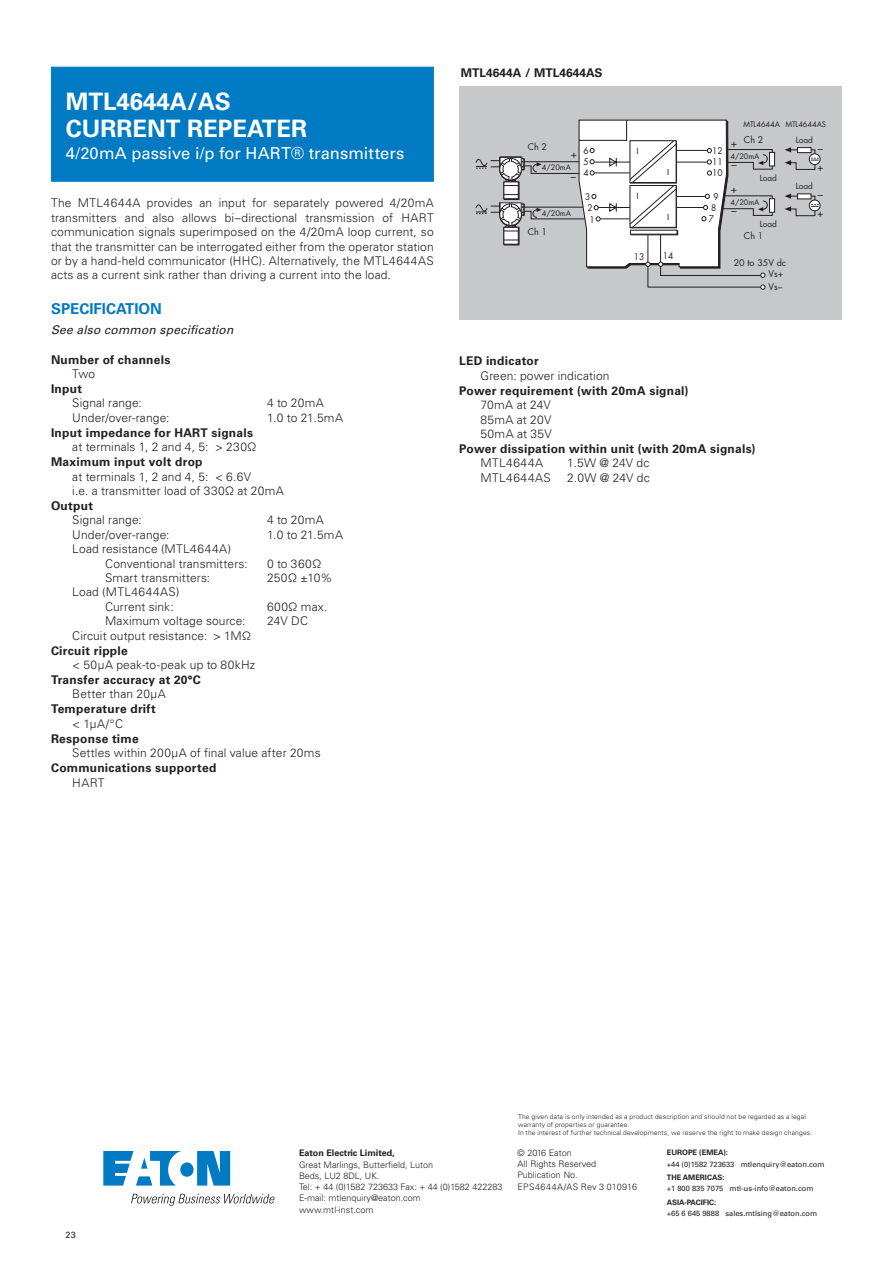
<style>
.page{position:relative;width:893px;height:1263px;background:#fff}
.page>*{position:absolute;margin:0;border:0;box-sizing:border-box;transform-origin:0 0}
.t1{font:700 24px/27px "Univers LT Pro 65";color:#fff}
.t2{font:16.5px "Univers LT Pro 55 Roman";letter-spacing:.005em;color:#fff}
.t3{font:700 15px "Univers LT Pro 65";color:#007ac2}
.t4{font:300 12px/14.4px "Univers LT Pro 45";letter-spacing:.01em;color:#231f20}
.t5{font:700 12px "Univers LT Pro 65";letter-spacing:.02em;color:#231f20}
.t6{font:italic 12px "Univers LT Pro 55";letter-spacing:.015em;color:#231f20}
.t7{font:700 12px "Univers LT Pro 65";color:#231f20}
.t8{font:300 12px "Univers LT Pro 45";letter-spacing:.035em;color:#231f20}
.t9{font:10.5px/21.1px "Futura";color:#231f20}
.t10{font:300 9px/11.2px "Univers LT Pro 45";color:#231f20}
.t11{font:9px "Futura";color:#231f20}
.t12{font:700 9px "Univers LT Pro 65";color:#231f20}
.t13{font:300 9px "Univers LT Pro 45";letter-spacing:.04em;color:#231f20}
.t14{font:9px/11.1px "Futura";color:#231f20;text-align:justify;scale:.95 1}
.t15{font:9px "Univers LT Pro 55 Roman";color:#231f20}
.t16{font:8.25px "Futura";color:#231f20}
.t17{font:8.1px "Futura";color:#231f20;scale:1.1 1}
.t18{font:7.5px "Univers LT Pro 55 Roman";color:#231f20}
.t19{font:7.5px "Futura";color:#231f20}
.t20{font:700 7.5px "Univers LT Pro 65";color:#231f20}
.t21{font:300 6.75px/8.1px "Univers LT Pro 45";letter-spacing:.02em;color:#231f20}
</style>
<div class="page">
<div style="left:51px;top:67px;width:383px;height:115px;background:#007ac2;border:1px solid #007ac2"></div>
<svg style="left:103px;top:1151px;width:127px;height:34px"></svg>
<svg style="left:131px;top:1194px;width:144px;height:12px"></svg>
<div style="left:459px;top:86px;width:383px;height:234px;background:#c7c8ca"></div>
<div style="left:809px;top:154px;width:11px;height:11px;background:#302d2e;border-radius:50%"></div>
<div style="left:809px;top:153px;width:11px;height:12px;border:1px solid #231f20;border-radius:50%"></div>
<div style="left:809px;top:200px;width:11px;height:11px;border:1px solid #231f20;border-radius:50%"></div>
<svg style="left:476px;top:120px;width:343px;height:170px"></svg>
<h1 class="t1" style="left:66px;top:88px;width:243px">MTL4644A/AS<br>CURRENT REPEATER</h1>
<h2 class="t2" style="left:66px;top:144px;width:340px">4/20mA passive i/p for HART® transmitters</h2>
<p class="t4" style="left:51px;top:196px;width:384px;text-align:justify">The MTL4644A provides an input for separately powered 4/20mA transmitters and also allows bi–directional transmission of HART communication signals superimposed on the 4/20mA loop current, so that the transmitter can be interrogated either from the operator station or by a hand-held communicator (HHC). Alternatively, the MTL4644AS acts as a current sink rather than driving a current into the load.</p>
<p class="t3" style="left:51px;top:300px;width:112px">SPECIFICATION</p>
<p class="t6" style="left:51px;top:322px;width:184px">See also common specification</p>
<p class="t5" style="left:51px;top:352px;width:121px">Number of channels</p>
<p class="t4" style="left:72px;top:366px;width:24px">Two</p>
<p class="t5" style="left:51px;top:382px;width:33px">Input</p>
<p class="t4" style="left:72px;top:396px;width:71px">Signal range:</p>
<p class="t4" style="left:267px;top:396px;width:58px">4 to 20mA</p>
<p class="t4" style="left:72px;top:410px;width:99px">Under/over-range:</p>
<p class="t4" style="left:267px;top:410px;width:77px">1.0 to 21.5mA</p>
<p class="t5" style="left:51px;top:425px;width:204px">Input impedance for HART signals</p>
<p class="t4" style="left:72px;top:440px;width:186px">at terminals 1, 2 and 4, 5: &gt; 230Ω</p>
<p class="t5" style="left:51px;top:455px;width:153px">Maximum input volt drop</p>
<p class="t4" style="left:72px;top:469px;width:213px">at terminals 1, 2 and 4, 5: &lt; 6.6V<br>i.e. a transmitter load of 330Ω at 20mA</p>
<p class="t5" style="left:51px;top:499px;width:44px">Output</p>
<p class="t4" style="left:72px;top:513px;width:71px">Signal range:</p>
<p class="t4" style="left:267px;top:513px;width:58px">4 to 20mA</p>
<p class="t4" style="left:72px;top:527px;width:99px">Under/over-range:</p>
<p class="t4" style="left:267px;top:527px;width:77px">1.0 to 21.5mA</p>
<p class="t4" style="left:105px;top:542px;width:144px;text-indent:-33px">Load resistance (MTL4644A)<br>Conventional transmitters:</p>
<p class="t4" style="left:267px;top:556px;width:56px">0 to 360Ω</p>
<p class="t4" style="left:105px;top:570px;width:107px">Smart transmitters:</p>
<p class="t4" style="left:267px;top:570px;width:67px">250Ω ±10%</p>
<p class="t4" style="left:105px;top:585px;width:76px;text-indent:-33px">Load (MTL4644AS)<br>Current sink:</p>
<p class="t4" style="left:267px;top:599px;width:62px">600Ω max.</p>
<p class="t4" style="left:105px;top:614px;width:142px">Maximum voltage source:</p>
<p class="t4" style="left:267px;top:614px;width:43px">24V DC</p>
<p class="t4" style="left:72px;top:628px;width:180px">Circuit output resistance: &gt; 1MΩ</p>
<p class="t5" style="left:51px;top:643px;width:78px">Circuit ripple</p>
<p class="t4" style="left:72px;top:657px;width:184px">&lt; 50µA peak-to-peak up to 80kHz</p>
<p class="t5" style="left:51px;top:673px;width:151px">Transfer accuracy at 20°C</p>
<p class="t4" style="left:72px;top:687px;width:95px">Better than 20µA</p>
<p class="t5" style="left:51px;top:702px;width:106px">Temperature drift</p>
<p class="t4" style="left:72px;top:716px;width:52px">&lt; 1µA/°C</p>
<p class="t5" style="left:51px;top:731px;width:89px">Response time</p>
<p class="t4" style="left:72px;top:746px;width:250px">Settles within 200µA of final value after 20ms</p>
<p class="t5" style="left:51px;top:761px;width:167px">Communications supported</p>
<p class="t4" style="left:72px;top:775px;width:34px">HART</p>
<p class="t7" style="left:461px;top:66px;width:143px">MTL4644A / MTL4644AS</p>
<p class="t11" style="left:528px;top:141px;width:21px">Ch 2</p>
<p class="t14" style="left:712px;top:145px;width:13px">12<br>11<br>10</p>
<p class="t14" style="left:583px;top:145px;width:7px">6<br>5<br>4</p>
<p class="t14" style="left:585px;top:192px;width:11px;text-align:left">3<br>2<br>1</p>
<p class="t14" style="left:709px;top:191px;width:12px;text-align:center">9<br>8<br>7</p>
<p class="t17" style="left:636px;top:146px;width:3px">I</p>
<p class="t9" style="left:571px;top:144px;width:8px">+</p>
<p class="t19" style="left:542px;top:163px;width:31px">4/20mA</p>
<p class="t19" style="left:542px;top:208px;width:31px">4/20mA</p>
<p class="t17" style="left:667px;top:167px;width:3px">I</p>
<p class="t9" style="left:571px;top:166px;width:7px">–</p>
<p class="t17" style="left:636px;top:191px;width:3px">I</p>
<p class="t17" style="left:667px;top:212px;width:3px">I</p>
<p class="t11" style="left:528px;top:225px;width:21px">Ch 1</p>
<p class="t19" style="left:743px;top:120px;width:84px">MTL4644A MTL4644AS</p>
<p class="t16" style="left:796px;top:135px;width:19px">Load</p>
<p class="t9" style="left:817px;top:157px;width:8px">+</p>
<p class="t11" style="left:744px;top:134px;width:21px">Ch 2</p>
<p class="t9" style="left:731px;top:132px;width:8px">+ –</p>
<p class="t9" style="left:818px;top:138px;width:7px">–</p>
<p class="t19" style="left:730px;top:151px;width:31px">4/20mA</p>
<p class="t16" style="left:760px;top:172px;width:19px">Load</p>
<p class="t9" style="left:731px;top:179px;width:8px">+ –</p>
<p class="t19" style="left:730px;top:198px;width:31px">4/20mA</p>
<p class="t16" style="left:760px;top:218px;width:19px">Load</p>
<p class="t11" style="left:744px;top:230px;width:21px">Ch 1</p>
<p class="t16" style="left:796px;top:181px;width:19px">Load</p>
<p class="t9" style="left:818px;top:184px;width:7px">–</p>
<p class="t9" style="left:817px;top:203px;width:8px">+</p>
<p class="t14" style="left:634px;top:251px;width:13px">13</p>
<p class="t14" style="left:663px;top:250px;width:13px">14</p>
<p class="t11" style="left:734px;top:257px;width:54px">20 to 35V dc</p>
<p class="t11" style="left:768px;top:268px;width:16px">Vs+</p>
<p class="t11" style="left:768px;top:281px;width:15px">Vs–</p>
<p class="t5" style="left:459px;top:354px;width:81px">LED indicator</p>
<p class="t4" style="left:480px;top:368px;width:130px">Green: power indication</p>
<p class="t5" style="left:459px;top:383px;width:231px">Power requirement (with 20mA signal)</p>
<p class="t4" style="left:480px;top:398px;width:73px;text-align:justify">70mA at 24V 85mA at 20V 50mA at 35V</p>
<p class="t5" style="left:459px;top:442px;width:298px">Power dissipation within unit (with 20mA signals)</p>
<p class="t8" style="left:480px;top:456px;width:64px">MTL4644A</p>
<p class="t4" style="left:567px;top:456px;width:84px">1.5W @ 24V dc</p>
<p class="t8" style="left:480px;top:470px;width:72px">MTL4644AS</p>
<p class="t4" style="left:567px;top:470px;width:84px">2.0W @ 24V dc</p>
<p class="t21" style="left:518px;top:1112px;width:296px">The given data is only intended as a product description and should not be regarded as a legal warranty of properties or guarantee.<br>In the interest of further technical developments, we reserve the right to make design changes.</p>
<p class="t15" style="left:66px;top:1229px;width:12px">23</p>
<p class="t12" style="left:299px;top:1148px;width:97px">Eaton Electric Limited,</p>
<p class="t10" style="left:299px;top:1159px;width:205px">Great Marlings, Butterfield, Luton<br>Beds, LU2 8DL, UK.<br>Tel: + 44 (0)1582 723633 Fax: + 44 (0)1582 422283<br>E-mail: mtlenquiry@eaton.com<br>www.mtl-inst.com</p>
<p class="t10" style="left:518px;top:1148px;width:80px;line-height:10.8px">© 2016 Eaton<br>All Rights Reserved<br>Publication No.</p>
<p class="t13" style="left:518px;top:1181px;width:121px">EPS4644A/AS Rev 3 010916</p>
<p class="t20" style="left:667px;top:1148px;width:63px">EUROPE (EMEA):</p>
<p class="t18" style="left:667px;top:1159px;width:159px">+44 (0)1582 723633 mtlenquiry@eaton.com</p>
<p class="t20" style="left:667px;top:1173px;width:59px">THE AMERICAS:</p>
<p class="t18" style="left:667px;top:1184px;width:148px">+1 800 835 7075 mtl-us-info@eaton.com</p>
<p class="t20" style="left:667px;top:1198px;width:51px">ASIA-PACIFIC:</p>
<p class="t18" style="left:667px;top:1209px;width:152px">+65 6 645 9888 sales.mtlsing@eaton.com</p>
</div>
